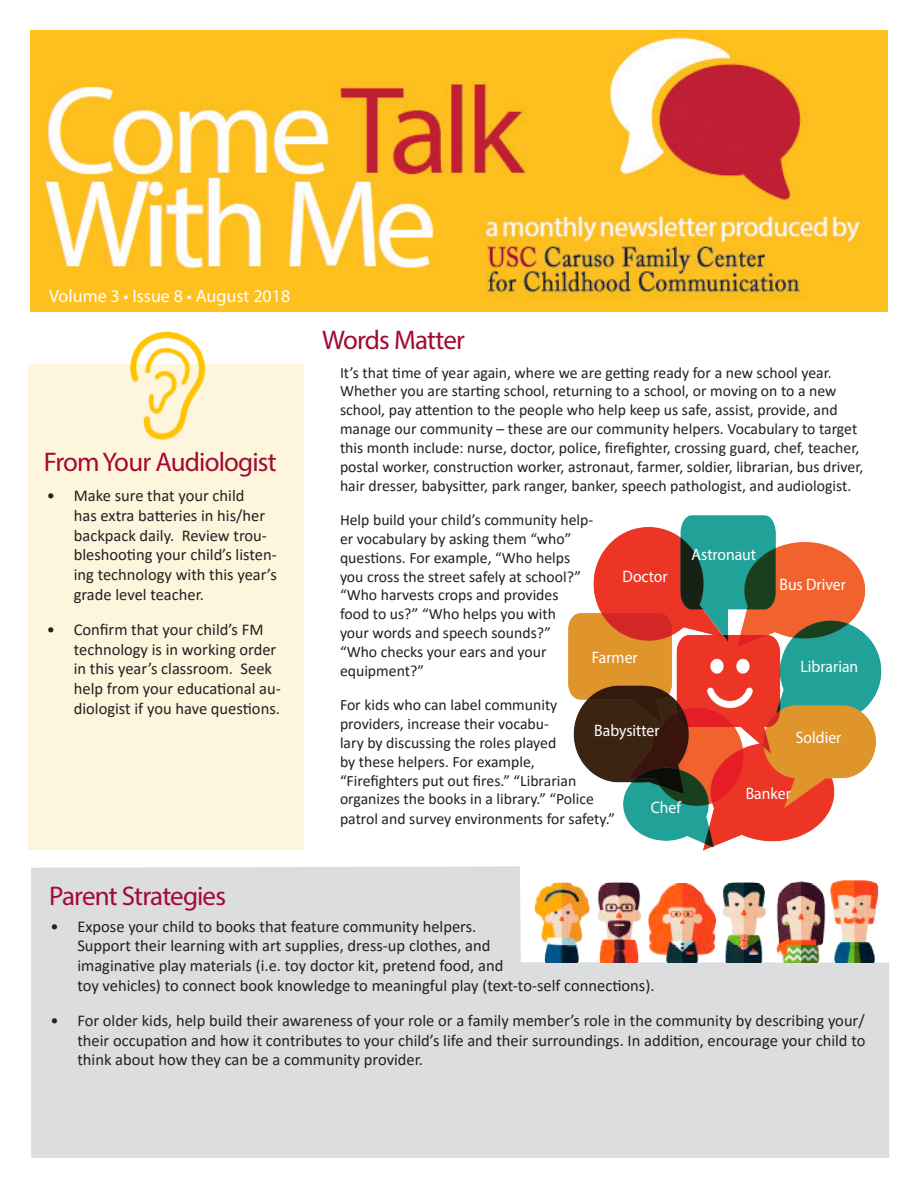
<style>
.page{position:relative;width:918px;height:1188px;background:#fff}
.page>*{position:absolute;margin:0;border:0;box-sizing:border-box;transform-origin:0 0}
.Story_Headlines{font:27px "Myriad Pro";letter-spacing:-.03em;color:#a30a34}
.t1{font:18px "Myriad Pro";color:#fff}
.t2{font:16.65px "Myriad Pro";color:#fff;scale:.94 1}
.t3{font:16.5px/19.8px "Calibri";color:#231f20}
.t4{font:15.75px/18.9px "Calibri";color:#231f20}
</style>
<div class="page">
<div style="left:31px;top:866px;width:858px;height:292px;background:#dcdddf"></div>
<img style="left:30px;top:30px;width:858px;height:281px">
<div style="left:29px;top:364px;width:275px;height:486px;background:#fef5dd"></div>
<img style="left:130px;top:331px;width:76px;height:109px">
<img style="left:520px;top:871px;width:366px;height:97px">
<img style="left:568px;top:515px;width:314px;height:336px">
<p class="t1" style="left:49px;top:285px;width:243px">Volume 3 • Issue 8 • August 2018</p>
<p class="Story_Headlines" style="left:44px;top:445px;width:234px">From Your Audiologist</p>
<p class="t3" style="left:74px;top:485px;width:205px;text-indent:-27px">• Make sure that your child<br>has extra batteries in his/her backpack daily. Review trou&shy;bleshooting your child’s listen&shy;ing technology with this year’s grade level teacher.</p>
<p class="t3" style="left:74px;top:619px;width:209px;text-indent:-27px">• Confirm that your child’s FM technology is in working order in this year’s classroom. Seek help from your educational au&shy;diologist if you have questions.</p>
<p class="Story_Headlines" style="left:49px;top:879px;width:178px">Parent Strategies</p>
<p class="Story_Headlines" style="left:322px;top:324px;width:144px">Words Matter</p>
<p class="t4" style="left:340px;top:362px;width:525px">It’s that time of year again, where we are getting ready for a new school year.<br>Whether you are starting school, returning to a school, or moving on to a new school, pay attention to the people who help keep us safe, assist, provide, and manage our community – these are our community helpers. Vocabulary to target this month include: nurse, doctor, police, firefighter, crossing guard, chef, teacher, postal worker, construction worker, astronaut, farmer, soldier, librarian, bus driver, hair dresser, babysitter, park ranger, banker, speech pathologist, and audiologist.</p>
<p class="t4" style="left:340px;top:510px;width:255px">Help build your child’s community help&shy;er vocabulary by asking them “who” questions. For example, “Who helps you cross the street safely at school?” “Who harvests crops and provides<br>food to us?” “Who helps you with<br>your words and speech sounds?”<br>“Who checks your ears and your equipment?”</p>
<p class="t4" style="left:340px;top:695px;width:277px">For kids who can label community providers, increase their vocabu-<br>lary by discussing the roles played<br>by these helpers. For example, “Firefighters put out fires.” “Librarian organizes the books in a library.” “Police patrol and survey environments for safety.”</p>
<p class="t2" style="left:692px;top:544px;width:70px">Astronaut</p>
<p class="t2" style="left:623px;top:567px;width:50px">Doctor</p>
<p class="t2" style="left:780px;top:574px;width:72px">Bus Driver</p>
<p class="t2" style="left:592px;top:647px;width:50px">Farmer</p>
<p class="t2" style="left:801px;top:656px;width:63px">Librarian</p>
<p class="t2" style="left:594px;top:720px;width:71px">Babysitter</p>
<p class="t2" style="left:796px;top:727px;width:50px">Soldier</p>
<p class="t2" style="left:746px;top:783px;width:49px">Banker</p>
<p class="t2" style="left:651px;top:798px;width:34px">Chef</p>
<p class="t3" style="left:77px;top:916px;width:579px;text-indent:-27px">• Expose your child to books that feature community helpers.<br>Support their learning with art supplies, dress-up clothes, and<br>imaginative play materials (i.e. toy doctor kit, pretend food, and<br>toy vehicles) to connect book knowledge to meaningful play (text-to-self connections).</p>
<p class="t3" style="left:77px;top:1010px;width:790px;text-align:justify;text-indent:-27px">• For older kids, help build their awareness of your role or a family member’s role in the community by describing your/ their occupation and how it contributes to your child’s life and their surroundings. In addition, encourage your child to think about how they can be a community provider.</p>
</div>
